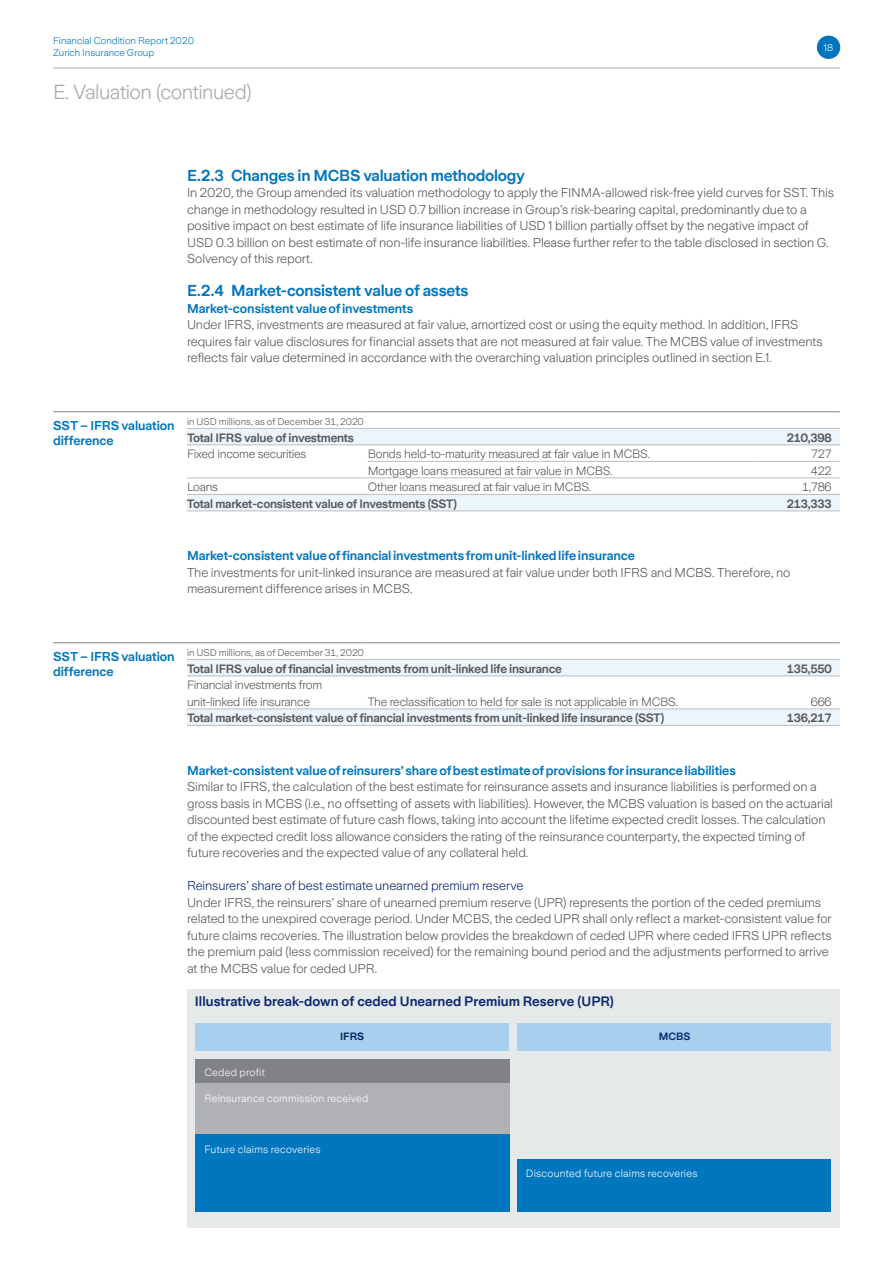
<style>
.page{position:relative;width:893px;height:1263px;background:#fff}
.page>*{position:absolute;margin:0;border:0;box-sizing:border-box;transform-origin:0 0}
.t1{font:300 20.25px "Zurich Sans";letter-spacing:-.025em;color:#a8a9ad}
.t2{font:600 15.75px "Zurich Sans";letter-spacing:-.015em;color:#0076be}
.t3{font:600 13.5px "Zurich Sans";color:#09286d}
.t4{font:300 12.75px/16.5px "Zurich Sans";letter-spacing:-.01em;color:#57585a}
.t5{font:600 12.75px/15.8px "Zurich Sans";letter-spacing:-.01em;color:#0076be}
.t6{font:300 12.75px "Zurich Sans";letter-spacing:-.01em;color:#09286d}
.t7{font:300 12px/16.5px "Zurich Sans";letter-spacing:-.02em;color:#57585a}
.t8{font:600 12px "Zurich Sans";letter-spacing:-.02em;color:#57585a}
.t9{font:300 10.5px "Zurich Sans";letter-spacing:.02em;color:#fff}
.t10{font:600 10.5px "Zurich Sans";color:#00205b}
.t11{font:600 10.5px "Zurich Sans";color:#09286d}
.t12{font:300 9.75px "Zurich Sans";color:#57585a}
.t13{font:300 9.75px/11.2px "Zurich Sans";color:#0076be}
.t14{font:300 9.75px "Zurich Sans";color:#fff}
</style>
<div class="page">
<hr style="left:53px;top:68px;width:787px;height:1px;background:#a8a9ad">
<div style="left:817px;top:36px;width:23px;height:23px;background:#0076be;border-radius:50%"></div>
<svg style="left:187px;top:429px;width:653px;height:81px"></svg>
<hr style="left:53px;top:411px;width:134px;height:1px;background:#808285">
<hr style="left:187px;top:411px;width:181px;height:1px;background:#808285">
<hr style="left:368px;top:411px;width:391px;height:1px;background:#808285">
<hr style="left:759px;top:411px;width:81px;height:1px;background:#808285">
<hr style="left:187px;top:428px;width:181px;height:1px;background:#bcbdc0">
<hr style="left:368px;top:428px;width:391px;height:1px;background:#bcbdc0">
<hr style="left:759px;top:428px;width:81px;height:1px;background:#bcbdc0">
<hr style="left:187px;top:444px;width:181px;height:1px;background:#bcbdc0">
<hr style="left:368px;top:444px;width:391px;height:1px;background:#bcbdc0">
<hr style="left:759px;top:444px;width:81px;height:1px;background:#bcbdc0">
<hr style="left:368px;top:461px;width:391px;height:1px;background:#bcbdc0">
<hr style="left:759px;top:461px;width:81px;height:1px;background:#bcbdc0">
<hr style="left:187px;top:477px;width:181px;height:1px;background:#bcbdc0">
<hr style="left:368px;top:477px;width:391px;height:1px;background:#bcbdc0">
<hr style="left:759px;top:477px;width:81px;height:1px;background:#bcbdc0">
<hr style="left:187px;top:494px;width:181px;height:1px;background:#bcbdc0">
<hr style="left:368px;top:494px;width:391px;height:1px;background:#bcbdc0">
<hr style="left:759px;top:494px;width:81px;height:1px;background:#bcbdc0">
<hr style="left:187px;top:510px;width:181px;height:1px;background:#bcbdc0">
<hr style="left:368px;top:510px;width:391px;height:1px;background:#bcbdc0">
<hr style="left:759px;top:510px;width:81px;height:1px;background:#bcbdc0">
<svg style="left:187px;top:660px;width:653px;height:65px"></svg>
<hr style="left:53px;top:642px;width:134px;height:1px;background:#808285">
<hr style="left:187px;top:642px;width:181px;height:1px;background:#808285">
<hr style="left:368px;top:642px;width:391px;height:1px;background:#808285">
<hr style="left:759px;top:642px;width:81px;height:1px;background:#808285">
<hr style="left:187px;top:659px;width:181px;height:1px;background:#bcbdc0">
<hr style="left:368px;top:659px;width:391px;height:1px;background:#bcbdc0">
<hr style="left:759px;top:659px;width:81px;height:1px;background:#bcbdc0">
<hr style="left:187px;top:675px;width:181px;height:1px;background:#bcbdc0">
<hr style="left:368px;top:675px;width:391px;height:1px;background:#bcbdc0">
<hr style="left:759px;top:675px;width:81px;height:1px;background:#bcbdc0">
<hr style="left:187px;top:708px;width:181px;height:1px;background:#bcbdc0">
<hr style="left:368px;top:708px;width:391px;height:1px;background:#bcbdc0">
<hr style="left:759px;top:708px;width:81px;height:1px;background:#bcbdc0">
<hr style="left:187px;top:725px;width:181px;height:1px;background:#bcbdc0">
<hr style="left:368px;top:725px;width:391px;height:1px;background:#bcbdc0">
<hr style="left:759px;top:725px;width:81px;height:1px;background:#bcbdc0">
<div style="left:187px;top:989px;width:653px;height:239px;background:#e6e9ea"></div>
<div style="left:195px;top:1059px;width:314px;height:25px;background:#808285"></div>
<div style="left:195px;top:1084px;width:314px;height:50px;background:#b0b1b5"></div>
<div style="left:195px;top:1134px;width:314px;height:77px;background:#0076be"></div>
<div style="left:517px;top:1159px;width:314px;height:52px;background:#0076be"></div>
<div style="left:195px;top:1023px;width:314px;height:27px;background:#a6d0ee"></div>
<div style="left:517px;top:1023px;width:314px;height:27px;background:#a6d0ee"></div>
<p class="t13" style="left:53px;top:36px;width:142px">Financial Condition Report 2020<br>Zurich Insurance Group</p>
<p class="t14" style="left:824px;top:42px;width:11px">18</p>
<h1 class="t1" style="left:53px;top:81px;width:200px">E. Valuation (continued)</h1>
<p class="t2" style="left:187px;top:167px;width:340px">E.2.3 Changes in MCBS valuation methodology</p>
<p class="t4" style="left:187px;top:185px;width:649px">In 2020, the Group amended its valuation methodology to apply the FINMA-allowed risk-free yield curves for SST. This change in methodology resulted in USD 0.7 billion increase in Group’s risk-bearing capital, predominantly due to a positive impact on best estimate of life insurance liabilities of USD 1 billion partially offset by the negative impact of USD 0.3 billion on best estimate of non-life insurance liabilities. Please further refer to the table disclosed in section G.<br>Solvency of this report.</p>
<p class="t2" style="left:187px;top:282px;width:283px">E.2.4 Market-consistent value of assets</p>
<p class="t5" style="left:187px;top:301px;width:228px">Market-consistent value of investments</p>
<p class="t4" style="left:187px;top:317px;width:637px">Under IFRS, investments are measured at fair value, amortized cost or using the equity method. In addition, IFRS requires fair value disclosures for financial assets that are not measured at fair value. The MCBS value of investments reflects fair value determined in accordance with the overarching valuation principles outlined in section E.1.</p>
<p class="t5" style="left:53px;top:418px;width:123px">SST – IFRS valuation difference</p>
<p class="t12" style="left:187px;top:416px;width:178px">in USD millions, as of December 31, 2020</p>
<p class="t8" style="left:187px;top:431px;width:169px">Total IFRS value of investments</p>
<p class="t8" style="left:787px;top:431px;width:46px">210,398</p>
<p class="t7" style="left:187px;top:446px;width:121px">Fixed income securities</p>
<p class="t7" style="left:368px;top:446px;width:284px">Bonds held-to-maturity measured at fair value in MCBS.</p>
<p class="t7" style="left:811px;top:446px;width:22px">727</p>
<p class="t7" style="left:368px;top:462px;width:246px">Mortgage loans measured at fair value in MCBS.</p>
<p class="t7" style="left:811px;top:462px;width:22px">422</p>
<p class="t7" style="left:187px;top:479px;width:33px">Loans</p>
<p class="t7" style="left:368px;top:479px;width:225px">Other loans measured at fair value in MCBS.</p>
<p class="t7" style="left:802px;top:479px;width:31px">1,786</p>
<p class="t8" style="left:187px;top:497px;width:271px">Total market-consistent value of Investments (SST)</p>
<p class="t8" style="left:787px;top:497px;width:46px">213,333</p>
<p class="t5" style="left:187px;top:548px;width:449px">Market-consistent value of financial investments from unit-linked life insurance</p>
<p class="t4" style="left:187px;top:564px;width:605px">The investments for unit-linked insurance are measured at fair value under both IFRS and MCBS. Therefore, no measurement difference arises in MCBS.</p>
<p class="t5" style="left:53px;top:649px;width:123px">SST – IFRS valuation difference</p>
<p class="t12" style="left:187px;top:647px;width:178px">in USD millions, as of December 31, 2020</p>
<p class="t8" style="left:187px;top:662px;width:376px">Total IFRS value of financial investments from unit-linked life insurance</p>
<p class="t8" style="left:787px;top:662px;width:46px">135,550</p>
<p class="t7" style="left:187px;top:677px;width:137px">Financial investments from unit-linked life insurance</p>
<p class="t7" style="left:368px;top:693px;width:312px">The reclassification to held for sale is not applicable in MCBS.</p>
<p class="t7" style="left:811px;top:693px;width:22px">666</p>
<p class="t8" style="left:187px;top:711px;width:479px">Total market-consistent value of financial investments from unit-linked life insurance (SST)</p>
<p class="t8" style="left:787px;top:711px;width:46px">136,217</p>
<p class="t5" style="left:187px;top:763px;width:550px">Market-consistent value of reinsurers’ share of best estimate of provisions for insurance liabilities</p>
<p class="t4" style="left:187px;top:779px;width:647px">Similar to IFRS, the calculation of the best estimate for reinsurance assets and insurance liabilities is performed on a gross basis in MCBS (i.e., no offsetting of assets with liabilities). However, the MCBS valuation is based on the actuarial discounted best estimate of future cash flows, taking into account the lifetime expected credit losses. The calculation of the expected credit loss allowance considers the rating of the reinsurance counterparty, the expected timing of future recoveries and the expected value of any collateral held.</p>
<p class="t6" style="left:187px;top:879px;width:338px">Reinsurers’ share of best estimate unearned premium reserve</p>
<p class="t4" style="left:187px;top:894px;width:646px">Under IFRS, the reinsurers’ share of unearned premium reserve (UPR) represents the portion of the ceded premiums related to the unexpired coverage period. Under MCBS, the ceded UPR shall only reflect a market-consistent value for future claims recoveries. The illustration below provides the breakdown of ceded UPR where ceded IFRS UPR reflects the premium paid (less commission received) for the remaining bound period and the adjustments performed to arrive at the MCBS value for ceded UPR.</p>
<p class="t3" style="left:195px;top:994px;width:420px">Illustrative break-down of ceded Unearned Premium Reserve (UPR)</p>
<p class="t10" style="left:340px;top:1030px;width:25px">IFRS</p>
<p class="t11" style="left:659px;top:1030px;width:33px">MCBS</p>
<p class="t9" style="left:204px;top:1067px;width:62px">Ceded profit</p>
<p class="t9" style="left:204px;top:1093px;width:166px">Reinsurance commission received</p>
<p class="t9" style="left:204px;top:1143px;width:118px">Future claims recoveries</p>
<p class="t9" style="left:526px;top:1168px;width:173px">Discounted future claims recoveries</p>
</div>
